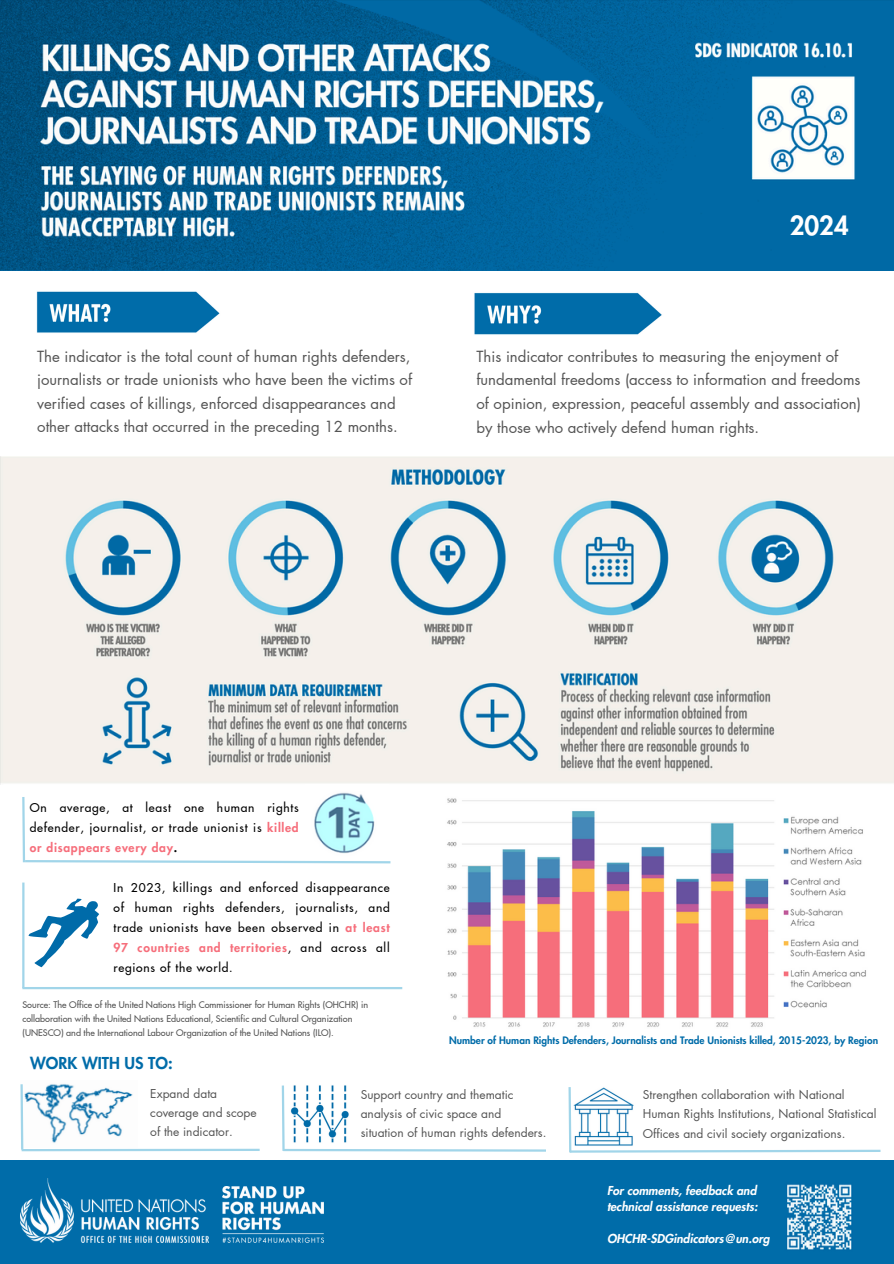
<style>
.page{position:relative;width:894px;height:1264px;background:#fff}
.page>*{position:absolute;margin:0;border:0;box-sizing:border-box;transform-origin:0 0}
.t1{font:800 25.5px "Futura LT Pro";color:#fff}
.t2{font:800 16.05px "Futura LT Pro";color:#006ca9}
.t3{font:15px/23.7px "Futura LT Pro";color:#545454}
.t4{font:500 12px/20px "Futura LT Pro";letter-spacing:.06em;color:#000;text-align:justify}
.t5{font:12px/19px "Futura LT Pro";color:#545454}
.t6{font:italic 800 12px/16px "Futura Std";color:#fff}
.t7{font:800 10.05px "Futura LT Pro";color:#006ca9}
.t8{font:500 9px/14.2px "Futura LT Pro";color:#545454}
.s1{font-weight:800;color:#f66e7b}
.s2{font-weight:800}
</style>
<div class="page">
<img style="left:36px;top:291px;width:184px;height:42px">
<img style="left:474px;top:292px;width:188px;height:43px">
<div style="left:0;top:1160px;width:893px;height:103px;background:#006ca9"></div>
<img style="left:787px;top:1184px;width:65px;height:66px">
<img style="left:21px;top:1178px;width:188px;height:64px">
<img style="left:222px;top:1186px;width:102px;height:56px">
<img style="left:0;top:456px;width:893px;height:328px">
<img style="left:24px;top:1084px;width:109px;height:59px">
<img style="left:0;top:0;width:893px;height:270px">
<svg style="left:28px;top:898px;width:71px;height:69px"></svg>
<img style="left:447px;top:798px;width:419px;height:229px">
<hr style="left:22px;top:882px;width:2px;height:106px;background:#a1d5e9">
<hr style="left:22px;top:986px;width:380px;height:3px;background:#a1d5e9">
<svg style="left:22px;top:794px;width:369px;height:70px"></svg>
<hr style="left:22px;top:1148px;width:237px;height:3px;background:#a1d5e9">
<svg style="left:20px;top:1084px;width:4px;height:67px"></svg>
<svg style="left:281px;top:1085px;width:265px;height:67px"></svg>
<svg style="left:568px;top:1087px;width:313px;height:66px"></svg>
<p class="t1" style="left:789px;top:214px;width:60px">2024</p>
<p class="t3" style="left:37px;top:345px;width:376px">The indicator is the total count of human rights defenders, journalists or trade unionists who have been the victims of verified cases of killings, enforced disappearances and other attacks that occurred in the preceding 12 months.</p>
<p class="t3" style="left:476px;top:345px;width:386px">This indicator contributes to measuring the enjoyment of fundamental freedoms (access to information and freedoms of opinion, expression, peaceful assembly and association) by those who actively defend human rights.</p>
<p class="t4" style="left:30px;top:797px;width:270px">On average, at least one human rights defender, journalist, or trade unionist is <span class="s1">killed or disappears every day</span><span class="s2">.</span></p>
<p class="t4" style="left:113px;top:877px;width:277px">In 2023, killings and enforced disappearance of human rights defenders, journalists, and trade unionists have been observed in <span class="s1">at least 97 countries and territories</span>, and across all regions of the world.</p>
<p class="t8" style="left:22px;top:997px;width:347px">Source: The Office of the United Nations High Commissioner for Human Rights (OHCHR) in collaboration with the United Nations Educational, Scientific and Cultural Organization (UNESCO) and the International Labour Organization of the United Nations (ILO).</p>
<h4 class="t2" style="left:30px;top:1055px;width:144px">WORK WITH US TO:</h4>
<h5 class="t7" style="left:449px;top:1035px;width:430px">Number of Human Rights Defenders, Journalists and Trade Unionists killed, 2015-2023, by Region</h5>
<h5 class="t5" style="left:150px;top:1084px;width:108px">Expand data coverage and scope of the indicator.</h5>
<p class="t5" style="left:360px;top:1085px;width:187px">Support country and thematic analysis of civic space and situation of human rights defenders.</p>
<h4 class="t5" style="left:642px;top:1086px;width:235px">Strengthen collaboration with National<br>Human Rights Institutions, National Statistical<br>Offices and civil society organizations.</h4>
<h6 class="t6" style="left:606px;top:1182px;width:152px">For comments, feedback and technical assistance requests:</h6>
<h2 class="t6" style="left:606px;top:1230px;width:164px">OHCHR-SDGindicators@un.org</h2>
</div>
